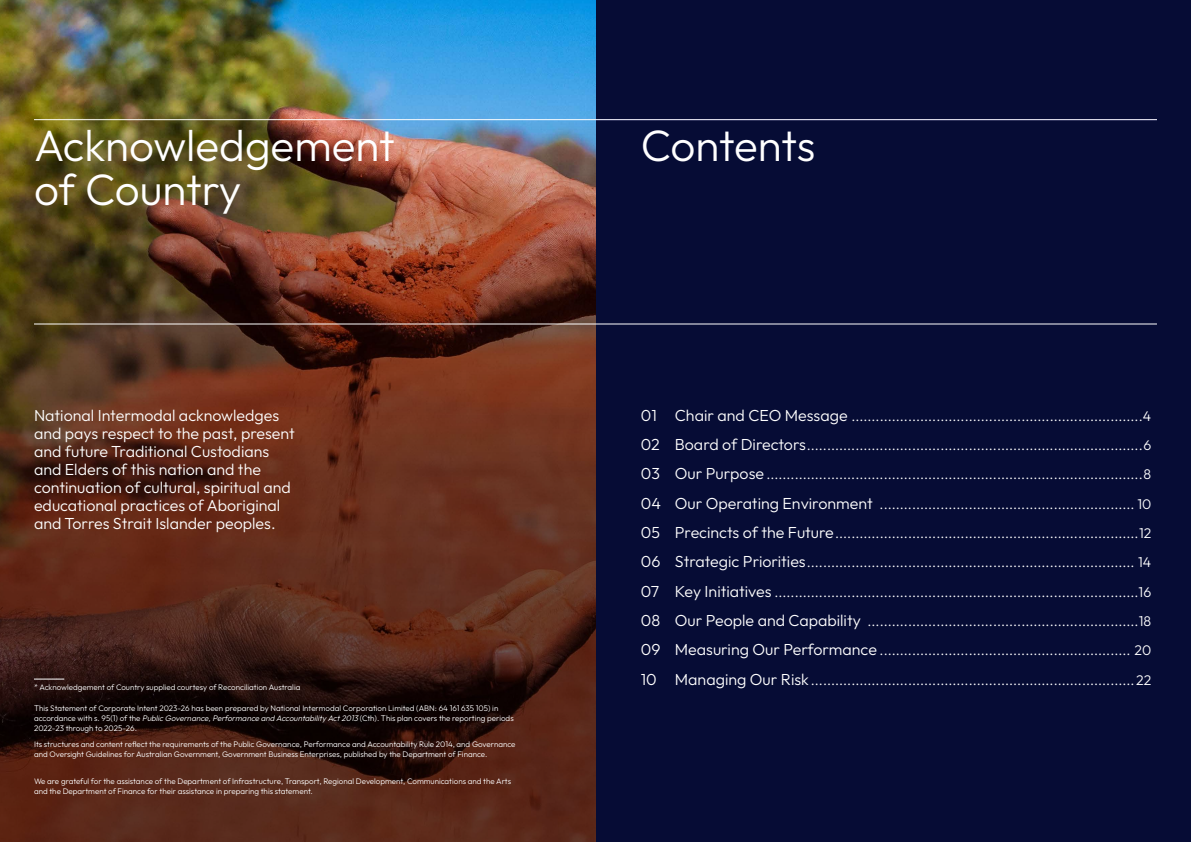
<style>
.page{position:relative;width:1191px;height:842px;background:#fff}
.page>*{position:absolute;margin:0;border:0;box-sizing:border-box;transform-origin:0 0}
.t1{font:300 44px/44px "Outfit";color:#fff}
.t2{font:300 16px/18px "Outfit";color:#fff}
.t3{font:300 14px/29.3px "Outfit";color:#fff;text-align:justify}
.t4{font:300 8px/10px "Outfit";color:#fff}
.s1{font-size:16px}
.s2{font-style:italic}
</style>
<div class="page">
<div style="left:595px;top:0;width:596px;height:842px;background:#060c35"></div>
<img style="left:0;top:0;width:595px;height:120px">
<img style="left:0;top:120px;width:595px;height:722px">
<hr style="left:34px;top:324px;width:1123px;height:1px;background:#fff">
<hr style="left:34px;top:679px;width:30px;height:1px;background:#fff">
<hr style="left:34px;top:119px;width:1123px;height:1px;background:#fff">
<h1 class="t1" style="left:34px;top:123px;width:362px">Acknowledgement of Country</h1>
<h1 class="t1" style="left:641px;top:123px;width:176px">Contents</h1>
<p class="t2" style="left:34px;top:406px;width:262px">National Intermodal acknowledges and pays respect to the past, present and future Traditional Custodians and Elders of this nation and the continuation of cultural, spiritual and educational practices of Aboriginal and Torres Strait Islander peoples.</p>
<p class="t3" style="left:641px;top:401px;width:512px"><span class="s1">01 Chair and CEO Message</span> ........................................................................4<br><span class="s1">02 Board of Directors</span>...................................................................................6<br><span class="s1">03 Our Purpose</span> .............................................................................................8<br><span class="s1">04 Our Operating Environment</span> ............................................................... 10<br><span class="s1">05 Precincts of the Future</span>...........................................................................12<br><span class="s1">06 Strategic Priorities</span>................................................................................. 14<br><span class="s1">07 Key Initiatives</span> ..........................................................................................16<br><span class="s1">08 Our People and Capability</span> ...................................................................18<br><span class="s1">09 Measuring Our Performance</span> .............................................................. 20<br><span class="s1">10 Managing Our Risk</span>................................................................................22</p>
<p class="t4" style="left:34px;top:703px;width:481px">This Statement of Corporate Intent 2023-26 has been prepared by National Intermodal Corporation Limited (ABN: 64 161 635 105) in accordance with s. 95(1) of the <span class="s2">Public Governance,Performance and Accountability Act2013</span> (Cth). This plan covers the reporting periods<br>2022-23 through to 2025-26.</p>
<p class="t4" style="left:34px;top:739px;width:483px">Its structures and content reflect the requirements of the Public Governance, Performance and Accountability Rule 2014, and Governance and Oversight Guidelines for Australian Government, Government Business Enterprises, published by the Department of Finance.</p>
<p class="t4" style="left:34px;top:776px;width:478px">We are grateful for the assistance of the Department of Infrastructure, Transport, Regional Development, Communications and the Arts and the Department of Finance for their assistance in preparing this statement.</p>
<p class="t4" style="left:34px;top:682px;width:268px">* Acknowledgement of Country supplied courtesy of Reconciliation Australia</p>
</div>
